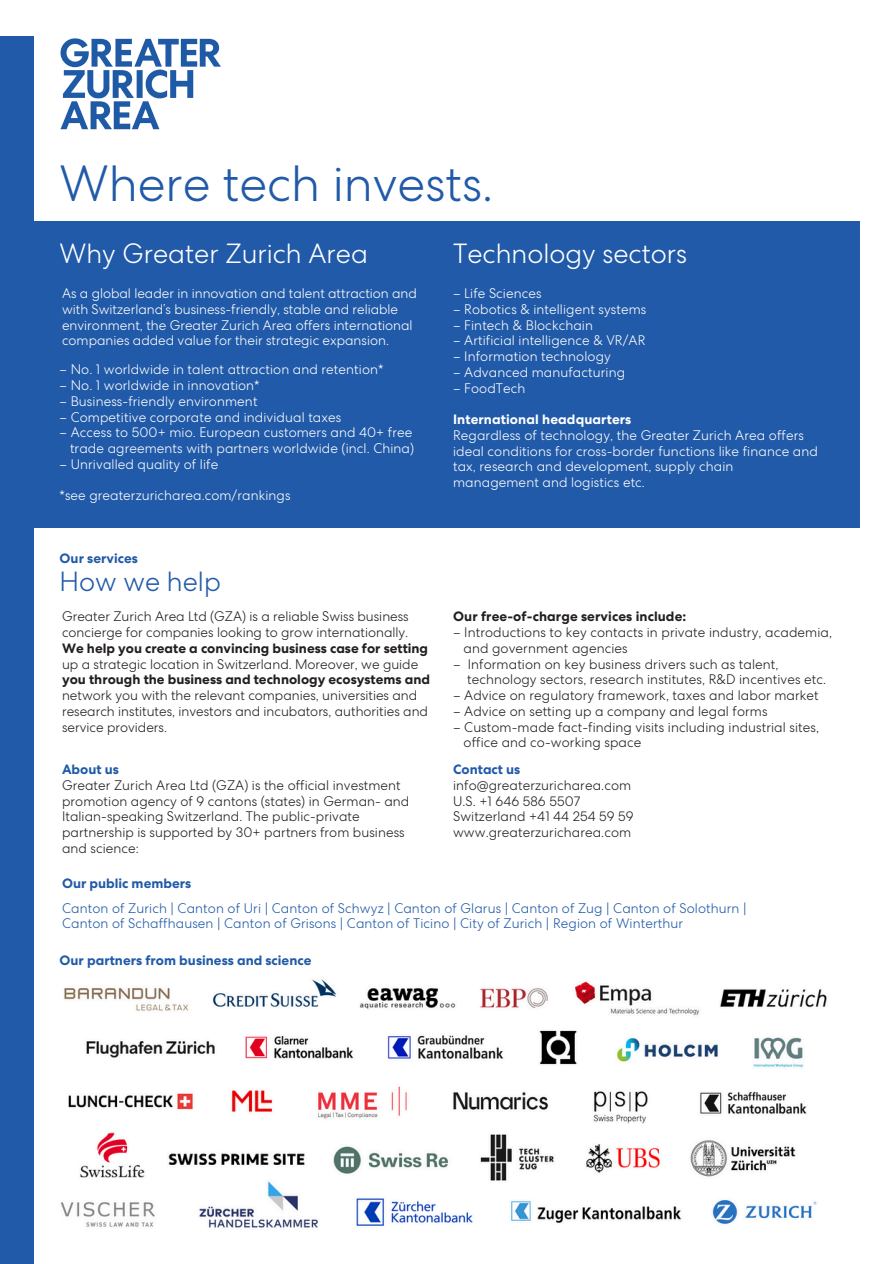
<style>
.page{position:relative;width:894px;height:1264px;background:#fff}
.page>*{position:absolute;margin:0;border:0;box-sizing:border-box;transform-origin:0 0}
.t1{font:300 49.5px "Centra No 2";color:#215aa8}
.t2{font:300 27px "Centra No 2";color:#fff}
.t3{font:300 27px "Centra No 2";color:#215aa8}
.t4{font:300 13.5px/15.8px "Centra No 2";letter-spacing:.005em;color:#231f20}
.t5{font:300 13.5px/15.8px "Centra No 2";letter-spacing:.01em;color:#fff}
.t6{font:300 13.5px/15.8px "Centra No 2";letter-spacing:.01em;color:#215aa8}
.t7{font:700 13.5px "Centra No 2";color:#231f20}
.t8{font:700 13.5px "Centra No 2";color:#215aa8}
.t9{font:700 13.5px "Centra No 2";letter-spacing:.01em;color:#fff}
</style>
<div class="page">
<img style="left:60px;top:979px;width:767px;height:249px">
<img style="left:60px;top:38px;width:161px;height:92px">
<div style="left:0;top:36px;width:34px;height:1227px;background:#215aa8"></div>
<div style="left:17px;top:222px;width:842px;height:306px;background:#215aa8"></div>
<h2 class="t1" style="left:60px;top:166px;width:435px">Where tech invests.</h2>
<p class="t2" style="left:60px;top:244px;width:310px">Why Greater Zurich Area</p>
<p class="t2" style="left:453px;top:244px;width:235px">Technology sectors</p>
<p class="t5" style="left:62px;top:287px;width:356px">As a global leader in innovation and talent attraction and with Switzerland’s business-friendly, stable and reliable environment, the Greater Zurich Area offers international companies added value for their strategic expansion.</p>
<p class="t5" style="left:60px;top:363px;width:325px">– No. 1 worldwide in talent attraction and retention*</p>
<p class="t5" style="left:60px;top:379px;width:201px">– No. 1 worldwide in innovation*</p>
<p class="t5" style="left:60px;top:395px;width:199px">– Business-friendly environment</p>
<p class="t5" style="left:60px;top:411px;width:283px">– Competitive corporate and individual taxes</p>
<p class="t5" style="left:60px;top:426px;width:354px">– Access to 500+ mio. European customers and 40+ free</p>
<p class="t5" style="left:70px;top:442px;width:345px">trade agreements with partners worldwide (incl. China)</p>
<p class="t5" style="left:60px;top:458px;width:160px">– Unrivalled quality of life</p>
<p class="t5" style="left:60px;top:489px;width:232px">*see greaterzuricharea.com/rankings</p>
<p class="t8" style="left:60px;top:553px;width:80px">Our services</p>
<p class="t3" style="left:60px;top:572px;width:163px">How we help</p>
<p class="t4" style="left:62px;top:611px;width:348px">Greater Zurich Area Ltd (GZA) is a reliable Swiss business concierge for companies looking to grow internationally.</p>
<h2 class="t7" style="left:62px;top:643px;width:367px">We help you create a convincing business case for setting</h2>
<p class="t4" style="left:62px;top:658px;width:357px">up a strategic location in Switzerland. Moreover, we guide</p>
<p class="t7" style="left:62px;top:675px;width:369px">you through the business and technology ecosystems and</p>
<p class="t4" style="left:62px;top:689px;width:367px">network you with the relevant companies, universities and research institutes, investors and incubators, authorities and service providers.</p>
<p class="t5" style="left:453px;top:287px;width:90px">– Life Sciences</p>
<p class="t5" style="left:453px;top:303px;width:195px">– Robotics &amp; intelligent systems</p>
<p class="t5" style="left:453px;top:319px;width:141px">– Fintech &amp; Blockchain</p>
<p class="t5" style="left:453px;top:335px;width:194px">– Artificial intelligence &amp; VR/AR</p>
<p class="t5" style="left:453px;top:350px;width:159px">– Information technology</p>
<p class="t5" style="left:453px;top:366px;width:173px">– Advanced manufacturing</p>
<p class="t5" style="left:453px;top:382px;width:74px">– FoodTech</p>
<p class="t9" style="left:453px;top:414px;width:180px">International headquarters</p>
<h3 class="t5" style="left:453px;top:429px;width:366px">Regardless of technology, the Greater Zurich Area offers ideal conditions for cross-border functions like finance and tax, research and development, supply chain management and logistics etc.</h3>
<p class="t7" style="left:453px;top:612px;width:235px">Our free-of-charge services include:</p>
<p class="t4" style="left:453px;top:626px;width:380px">– Introductions to key contacts in private industry, academia,</p>
<p class="t4" style="left:463px;top:642px;width:166px">and government agencies</p>
<p class="t4" style="left:453px;top:658px;width:327px">– Information on key business drivers such as talent,</p>
<p class="t4" style="left:467px;top:674px;width:360px">technology sectors, research institutes, R&amp;D incentives etc.</p>
<p class="t4" style="left:453px;top:689px;width:367px">– Advice on regulatory framework, taxes and labor market</p>
<p class="t4" style="left:453px;top:705px;width:316px">– Advice on setting up a company and legal forms</p>
<p class="t4" style="left:453px;top:721px;width:367px">– Custom-made fact-finding visits including industrial sites,</p>
<p class="t4" style="left:463px;top:737px;width:179px">office and co-working space</p>
<p class="t8" style="left:453px;top:764px;width:69px">Contact us</p>
<p class="t4" style="left:453px;top:779px;width:179px">info@greaterzuricharea.com</p>
<p class="t4" style="left:453px;top:795px;width:129px">U.S. +1 646 586 5507</p>
<p class="t4" style="left:453px;top:810px;width:182px">Switzerland +41 44 254 59 59 www.greaterzuricharea.com</p>
<p class="t8" style="left:62px;top:764px;width:58px">About us</p>
<p class="t4" style="left:62px;top:779px;width:349px">Greater Zurich Area Ltd (GZA) is the official investment promotion agency of 9 cantons (states) in German- and Italian-speaking Switzerland. The public-private partnership is supported by 30+ partners from business and science:</p>
<p class="t8" style="left:62px;top:878px;width:131px">Our public members</p>
<p class="t6" style="left:62px;top:902px;width:685px">Canton of Zurich | Canton of Uri | Canton of Schwyz | Canton of Glarus | Canton of Zug | Canton of Solothurn |<br>Canton of Schaffhausen | Canton of Grisons | Canton of Ticino | City of Zurich | Region of Winterthur</p>
<p class="t8" style="left:60px;top:955px;width:253px">Our partners from business and science</p>
</div>
